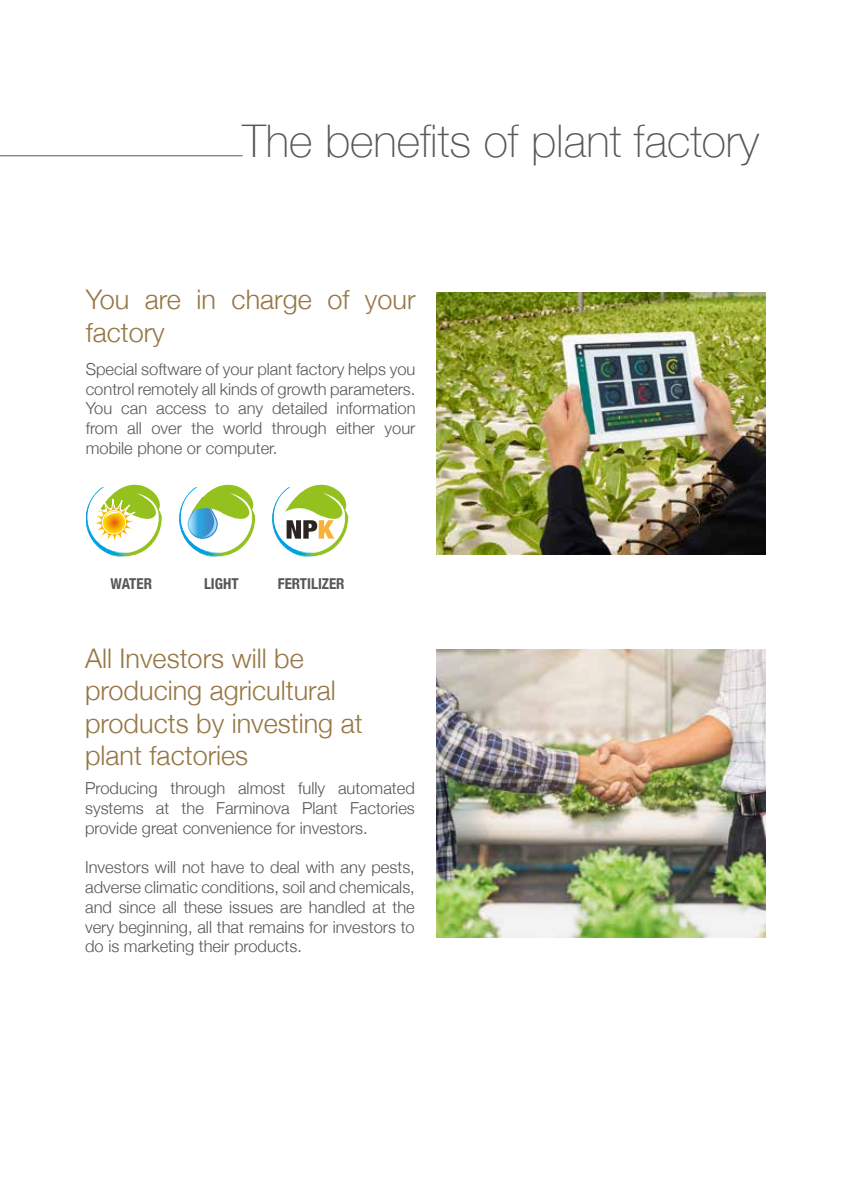
<style>
.page{position:relative;width:851px;height:1191px;background:#fff}
.page>*{position:absolute;margin:0;border:0;box-sizing:border-box;transform-origin:0 0}
.t1{font:100 45px "Helvetica Neue";color:#575756}
.t2{font:300 27px/32.4px "Helvetica Neue";color:#967745}
.t3{font:300 16.5px/19.8px "Helvetica Neue";color:#575756;text-align:justify}
.t4{font:700 condensed 15px "Helvetica Neue";color:#575756}
</style>
<div class="page">
<hr style="left:0;top:155px;width:242px;height:1px;background:#575756">
<svg style="left:272px;top:484px;width:77px;height:73px"></svg>
<svg style="left:86px;top:484px;width:77px;height:73px"></svg>
<svg style="left:179px;top:484px;width:77px;height:73px"></svg>
<img style="left:436px;top:649px;width:329px;height:288px">
<img style="left:436px;top:292px;width:329px;height:262px">
<h1 class="t1" style="left:242px;top:107px;width:518px">The benefits of plant factory</h1>
<h2 class="t2" style="left:86px;top:281px;width:331px">You are in charge of your factory</h2>
<p class="t3" style="left:86px;top:358px;width:331px">Special software of your plant factory helps you control remotely all kinds of growth parameters.<br>You can access to any detailed information from all over the world through either your mobile phone or computer.</p>
<p class="t4" style="left:111px;top:571px;width:43px">WATER</p>
<p class="t4" style="left:204px;top:571px;width:36px">LIGHT</p>
<p class="t4" style="left:278px;top:571px;width:68px">FERTILIZER</p>
<h2 class="t2" style="left:85px;top:640px;width:279px">All Investors will be producing agricultural products by investing at plant factories</h2>
<p class="t3" style="left:85px;top:777px;width:331px">Producing through almost fully automated systems at the Farminova Plant Factories provide great convenience for investors.</p>
<p class="t3" style="left:85px;top:856px;width:331px">Investors will not have to deal with any pests, adverse climatic conditions, soil and chemicals, and since all these issues are handled at the very beginning, all that remains for investors to do is marketing their products.</p>
</div>
